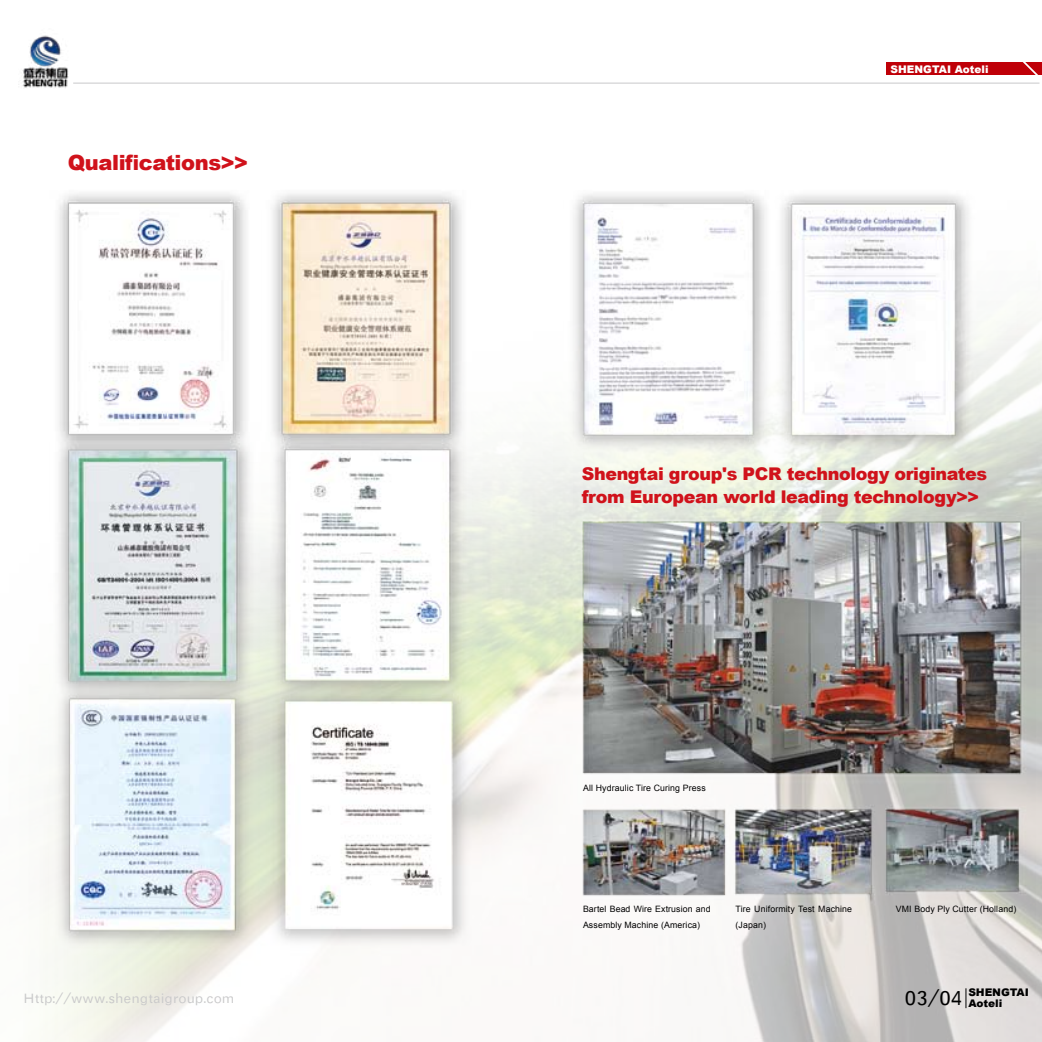
<style>
.page{position:relative;width:1042px;height:1042px;background:#fff}
.page>*{position:absolute;margin:0;border:0;box-sizing:border-box;transform-origin:0 0}
.t1{font:900 21px "Arial";letter-spacing:-.02em;color:#d0121b}
.t2{font:900 17.5px/22.8px "Arial";letter-spacing:-.02em;color:#d0121b}
.t3{font:14px "SIL Hei Med Jian";color:#c9c9ca}
.t4{font:900 10.5px/11px "Arial";color:#000}
.t5{font:900 10.5px "Arial";color:#fff}
.t6{font:8.75px/15.4px "Arial";letter-spacing:.015em;color:#000}
</style>
<div class="page">
<img style="left:18px;top:35px;width:1024px;height:1007px">
<div style="left:887px;top:62px;width:155px;height:13px;background:#bf0008"></div>
<svg style="left:965px;top:988px;width:1px;height:20px"></svg>
<svg style="left:945px;top:35px;width:97px;height:59px"></svg>
<hr style="left:73px;top:83px;width:966px;height:1px;background:#c9c9ca">
<h1 class="t1" style="left:68px;top:147px;width:182px">Qualifications&gt;&gt;</h1>
<p class="t5" style="left:890px;top:61px;width:99px">SHENGTAI Aoteli</p>
<h2 class="t2" style="left:582px;top:461px;width:407px">Shengtai group's PCR technology originates from European world leading technology&gt;&gt;</h2>
<p class="t6" style="left:583px;top:780px;width:124px">All Hydraulic Tire Curing Press</p>
<p class="t6" style="left:583px;top:901px;width:129px">Bartel Bead Wire Extrusion and<br>Assembly Machine (America)</p>
<p class="t6" style="left:735px;top:901px;width:118px">Tire Uniformity Test Machine (Japan)</p>
<p class="t6" style="left:896px;top:901px;width:122px">VMI Body Ply Cutter (Holland)</p>
<h3 class="t3" style="left:24px;top:988px;width:212px">Http://www.shengtaigroup.com</h3>
<p class="t4" style="left:905px;top:987px;width:126px;text-indent:63px">SHENGTAI<br><sup>03/04</sup> Aoteli</p>
</div>
